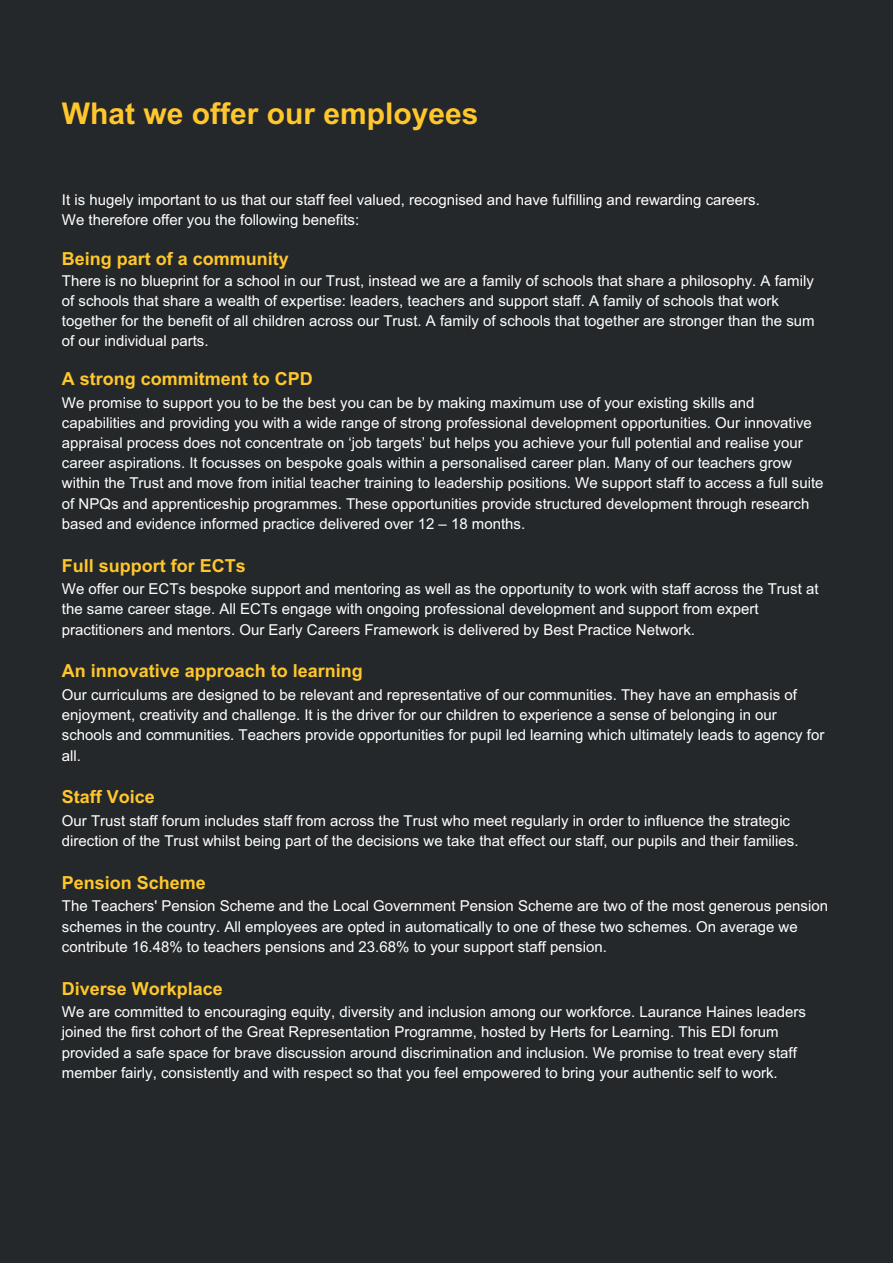
<style>
.page{position:relative;width:893px;height:1264px;background:#fff}
.page>*{position:absolute;margin:0;border:0;box-sizing:border-box;transform-origin:0 0}
.t1{font:700 30px "Arial";color:#ffc72c}
.t2{font:700 18px "Arial";color:#ffc72c}
.t3{font:15px/20.2px "Arial";color:#fff}
</style>
<div class="page">
<div style="left:0;top:0;width:892px;height:1262px;background:#25282a"></div>
<p class="t1" style="left:62px;top:97px;width:418px">What we offer our employees</p>
<p class="t3" style="left:62px;top:189px;width:699px">It is hugely important to us that our staff feel valued, recognised and have fulfilling and rewarding careers.</p>
<p class="t3" style="left:62px;top:209px;width:299px">We therefore offer you the following benefits:</p>
<p class="t2" style="left:62px;top:248px;width:228px">Being part of a community</p>
<p class="t3" style="left:62px;top:270px;width:754px">There is no blueprint for a school in our Trust, instead we are a family of schools that share a philosophy. A family of schools that share a wealth of expertise: leaders, teachers and support staff. A family of schools that work together for the benefit of all children across our Trust. A family of schools that together are stronger than the sum of our individual parts.</p>
<p class="t2" style="left:62px;top:369px;width:252px">A strong commitment to CPD</p>
<p class="t3" style="left:62px;top:392px;width:763px">We promise to support you to be the best you can be by making maximum use of your existing skills and capabilities and providing you with a wide range of strong professional development opportunities. Our innovative appraisal process does not concentrate on ‘job targets’ but helps you achieve your full potential and realise your career aspirations. It focusses on bespoke goals within a personalised career plan. Many of our teachers grow within the Trust and move from initial teacher training to leadership positions. We support staff to access a full suite of NPQs and apprenticeship programmes. These opportunities provide structured development through research based and evidence informed practice delivered over 12 – 18 months.</p>
<p class="t2" style="left:62px;top:555px;width:185px">Full support for ECTs</p>
<p class="t3" style="left:62px;top:579px;width:758px">We offer our ECTs bespoke support and mentoring as well as the opportunity to work with staff across the Trust at the same career stage. All ECTs engage with ongoing professional development and support from expert practitioners and mentors. Our Early Careers Framework is delivered by Best Practice Network.</p>
<p class="t2" style="left:62px;top:661px;width:302px">An innovative approach to learning</p>
<p class="t3" style="left:62px;top:684px;width:763px">Our curriculums are designed to be relevant and representative of our communities. They have an emphasis of enjoyment, creativity and challenge. It is the driver for our children to experience a sense of belonging in our schools and communities. Teachers provide opportunities for pupil led learning which ultimately leads to agency for all.</p>
<p class="t2" style="left:62px;top:787px;width:94px">Staff Voice</p>
<p class="t3" style="left:62px;top:810px;width:738px">Our Trust staff forum includes staff from across the Trust who meet regularly in order to influence the strategic direction of the Trust whilst being part of the decisions we take that effect our staff, our pupils and their families.</p>
<p class="t2" style="left:62px;top:872px;width:145px">Pension Scheme</p>
<p class="t3" style="left:62px;top:896px;width:767px">The Teachers' Pension Scheme and the Local Government Pension Scheme are two of the most generous pension schemes in the country. All employees are opted in automatically to one of these two schemes. On average we contribute 16.48% to teachers pensions and 23.68% to your support staff pension.</p>
<p class="t2" style="left:62px;top:978px;width:162px">Diverse Workplace</p>
<p class="t3" style="left:62px;top:1001px;width:745px">We are committed to encouraging equity, diversity and inclusion among our workforce. Laurance Haines leaders joined the first cohort of the Great Representation Programme, hosted by Herts for Learning. This EDI forum provided a safe space for brave discussion around discrimination and inclusion. We promise to treat every staff member fairly, consistently and with respect so that you feel empowered to bring your authentic self to work.</p>
</div>
